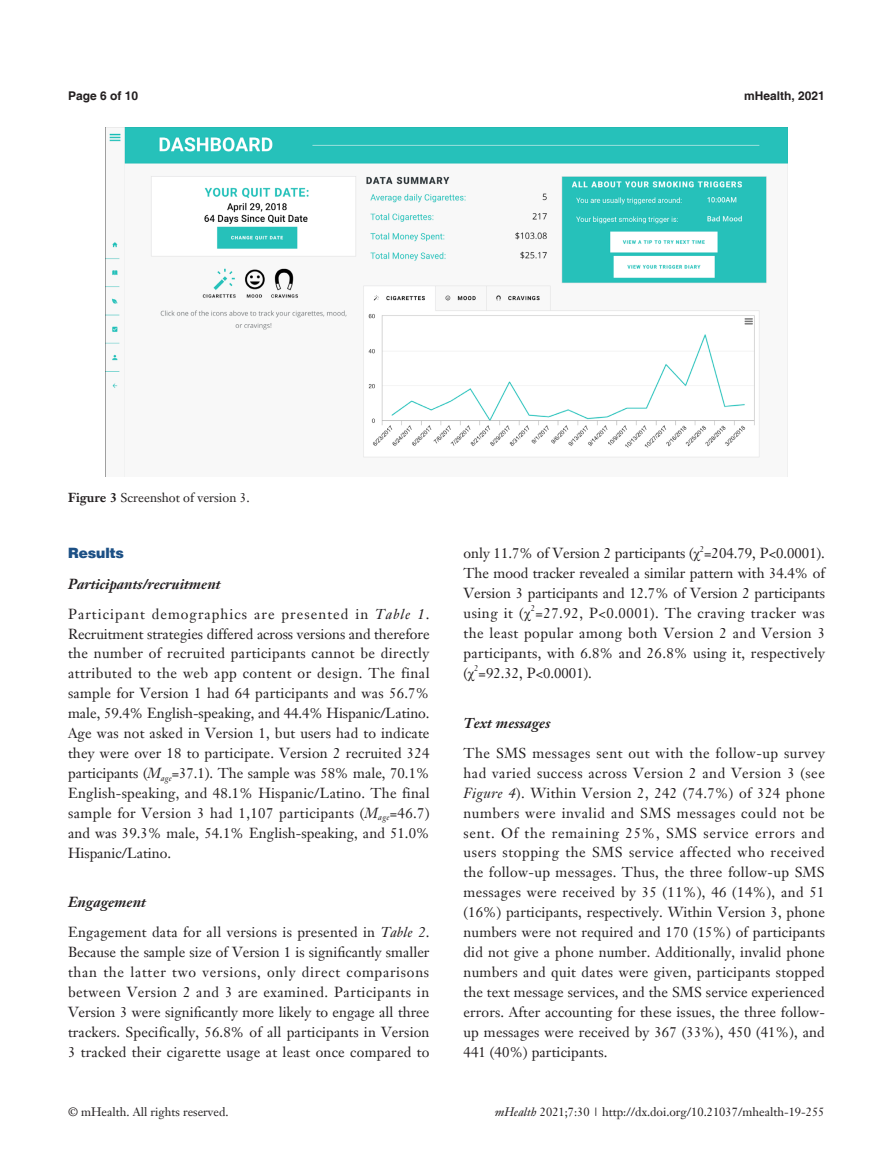
<style>
.page{position:relative;width:893px;height:1170px;background:#fff}
.page>*{position:absolute;margin:0;border:0;box-sizing:border-box;transform-origin:0 0}
.t1{font:14.25px/20px "Janson Text LT";letter-spacing:.01em;color:#231f20;text-align:justify}
.t2{font:italic 700 14.25px "Janson Text LT";color:#231f20}
.t3{font:900 14.25px "Helvetica";color:#1c5085}
.t4{font:12.75px "Janson Text LT";color:#231f20}
.t5{font:12px "Janson Text LT";color:#231f20}
.t6{font:700 12px "Helvetica";color:#231f20}
.t7{font:8.25px "Janson Text LT";color:#231f20}
.s1{font-weight:700}
.s2{font-style:italic}
.s3{font-family:"Times New Roman"}
</style>
<div class="page">
<img style="left:106px;top:128px;width:681px;height:348px">
<p class="t6" style="left:68px;top:88px;width:72px">Page 6 of 10</p>
<p class="t6" style="left:744px;top:88px;width:82px">mHealth, 2021</p>
<p class="t4" style="left:68px;top:489px;width:183px"><span class="s1">Figure 3</span> Screenshot of version 3.</p>
<p class="t3" style="left:68px;top:544px;width:58px">Results</p>
<p class="t2" style="left:68px;top:574px;width:154px">Participants/recruitment</p>
<p class="t1" style="left:68px;top:603px;width:363px">Participant demographics are presented in <span class="s2">Table 1</span>.<br>Recruitment strategies differed across versions and therefore the number of recruited participants cannot be directly attributed to the web app content or design. The final sample for Version 1 had 64 participants and was 56.7% male, 59.4% English-speaking, and 44.4% Hispanic/Latino.<br>Age was not asked in Version 1, but users had to indicate they were over 18 to participate. Version 2 recruited 324 participants (<span class="s2">M</span><sub>age</sub>=37.1). The sample was 58% male, 70.1% English-speaking, and 48.1% Hispanic/Latino. The final sample for Version 3 had 1,107 participants (<span class="s2">M</span><sub>age</sub>=46.7) and was 39.3% male, 54.1% English-speaking, and 51.0% Hispanic/Latino.</p>
<p class="t2" style="left:68px;top:893px;width:79px">Engagement</p>
<p class="t1" style="left:68px;top:922px;width:363px">Engagement data for all versions is presented in <span class="s2">Table 2</span>.<br>Because the sample size of Version 1 is significantly smaller than the latter two versions, only direct comparisons between Version 2 and 3 are examined. Participants in Version 3 were significantly more likely to engage all three trackers. Specifically, 56.8% of all participants in Version 3 tracked their cigarette usage at least once compared to</p>
<p class="t7" style="left:700px;top:543px;width:6px">2</p>
<p class="t1" style="left:463px;top:563px;width:363px">The mood tracker revealed a similar pattern with 34.4% of Version 3 participants and 12.7% of Version 2 participants using it (<span class="s3">χ</span> =27.92, P&lt;0.0001). The craving tracker was</p>
<p class="t1" style="left:463px;top:543px;width:363px">only 11.7% of Version 2 participants (<span class="s3">χ</span> =204.79, P&lt;0.0001).</p>
<p class="t7" style="left:531px;top:603px;width:6px">2</p>
<p class="t1" style="left:463px;top:623px;width:363px">the least popular among both Version 2 and Version 3 participants, with 6.8% and 26.8% using it, respectively (<span class="s3">χ</span> =92.32, P&lt;0.0001).</p>
<p class="t7" style="left:474px;top:663px;width:6px">2</p>
<p class="t2" style="left:463px;top:713px;width:88px">Text messages</p>
<p class="t1" style="left:463px;top:742px;width:363px">The SMS messages sent out with the follow-up survey had varied success across Version 2 and Version 3 (see <span class="s2">Figure 4</span>). Within Version 2, 242 (74.7%) of 324 phone numbers were invalid and SMS messages could not be sent. Of the remaining 25%, SMS service errors and users stopping the SMS service affected who received the follow-up messages. Thus, the three follow-up SMS messages were received by 35 (11%), 46 (14%), and 51 (16%) participants, respectively. Within Version 3, phone numbers were not required and 170 (15%) of participants did not give a phone number. Additionally, invalid phone numbers and quit dates were given, participants stopped the text message services, and the SMS service experienced errors. After accounting for these issues, the three follow&shy;up messages were received by 367 (33%), 450 (41%), and 441 (40%) participants.</p>
<p class="t5" style="left:68px;top:1104px;width:162px">© mHealth. All rights reserved.</p>
<p class="t5" style="left:495px;top:1104px;width:331px"><span class="s2">mHealth</span> 2021;7:30 | http://dx.doi.org/10.21037/mhealth-19-255</p>
</div>
